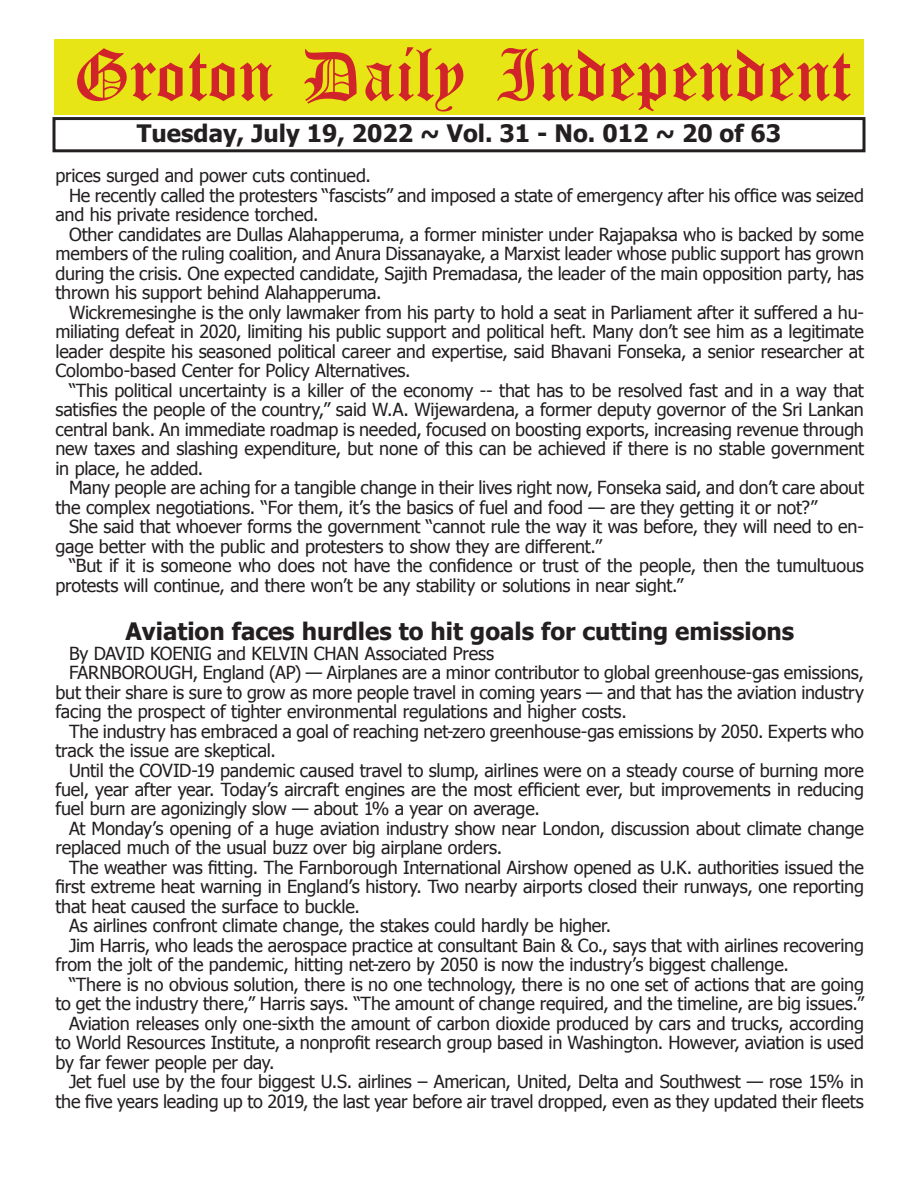
<style>
.page{position:relative;width:918px;height:1188px;background:#fff}
.page>*{position:absolute;margin:0;border:0;box-sizing:border-box;transform-origin:0 0}
.t1{font:54px "Old English Five";color:#d1232a}
.t2{font:700 24px "Tahoma";color:#231f20}
.t3{font:18px "Tahoma";letter-spacing:-.01em;color:#231f20}
</style>
<div class="page">
<div style="left:52px;top:117px;width:814px;height:35px;border:3px solid #231f20"></div>
<div style="left:54px;top:40px;width:810px;height:75px;background:#e7e515"></div>
<h1 class="t1" style="left:73px;top:50px;width:779px">Groton Daily Independent</h1>
<h2 class="t2" style="left:137px;top:116px;width:646px">Tuesday, July 19, 2022 ~ Vol. 31 - No. 012 ~ 20 of 63</h2>
<p class="t3" style="left:56px;top:164px;width:317px">prices surged and power cuts continued.</p>
<p class="t3" style="left:69px;top:183px;width:796px">He recently called the protesters “fascists” and imposed a state of emergency after his office was seized</p>
<p class="t3" style="left:56px;top:203px;width:265px">and his private residence torched.</p>
<p class="t3" style="left:69px;top:222px;width:796px">Other candidates are Dullas Alahapperuma, a former minister under Rajapaksa who is backed by some</p>
<p class="t3" style="left:56px;top:242px;width:810px">members of the ruling coalition, and Anura Dissanayake, a Marxist leader whose public support has grown</p>
<p class="t3" style="left:56px;top:261px;width:810px">during the crisis. One expected candidate, Sajith Premadasa, the leader of the main opposition party, has</p>
<p class="t3" style="left:56px;top:281px;width:328px">thrown his support behind Alahapperuma.</p>
<p class="t3" style="left:69px;top:300px;width:796px">Wickremesinghe is the only lawmaker from his party to hold a seat in Parliament after it suffered a hu-</p>
<p class="t3" style="left:56px;top:320px;width:810px">miliating defeat in 2020, limiting his public support and political heft. Many don’t see him as a legitimate</p>
<p class="t3" style="left:56px;top:339px;width:810px">leader despite his seasoned political career and expertise, said Bhavani Fonseka, a senior researcher at</p>
<p class="t3" style="left:56px;top:359px;width:357px">Colombo-based Center for Policy Alternatives.</p>
<p class="t3" style="left:69px;top:378px;width:796px">“This political uncertainty is a killer of the economy -- that has to be resolved fast and in a way that</p>
<p class="t3" style="left:56px;top:398px;width:810px">satisfies the people of the country,” said W.A. Wijewardena, a former deputy governor of the Sri Lankan</p>
<p class="t3" style="left:56px;top:417px;width:810px">central bank. An immediate roadmap is needed, focused on boosting exports, increasing revenue through</p>
<p class="t3" style="left:56px;top:437px;width:810px">new taxes and slashing expenditure, but none of this can be achieved if there is no stable government</p>
<p class="t3" style="left:56px;top:456px;width:149px">in place, he added.</p>
<p class="t3" style="left:69px;top:476px;width:797px">Many people are aching for a tangible change in their lives right now, Fonseka said, and don’t care about</p>
<p class="t3" style="left:56px;top:495px;width:763px">the complex negotiations. “For them, it’s the basics of fuel and food — are they getting it or not?”</p>
<p class="t3" style="left:69px;top:515px;width:796px">She said that whoever forms the government “cannot rule the way it was before, they will need to en-</p>
<p class="t3" style="left:56px;top:534px;width:548px">gage better with the public and protesters to show they are different.”</p>
<p class="t3" style="left:69px;top:554px;width:796px">“But if it is someone who does not have the confidence or trust of the people, then the tumultuous</p>
<p class="t3" style="left:56px;top:573px;width:630px">protests will continue, and there won’t be any stability or solutions in near sight.”</p>
<h2 class="t2" style="left:125px;top:614px;width:670px">Aviation faces hurdles to hit goals for cutting emissions</h2>
<p class="t3" style="left:69px;top:641px;width:427px">By DAVID KOENIG and KELVIN CHAN Associated Press</p>
<p class="t3" style="left:69px;top:660px;width:797px">FARNBOROUGH, England (AP) — Airplanes are a minor contributor to global greenhouse-gas emissions,</p>
<p class="t3" style="left:56px;top:680px;width:810px">but their share is sure to grow as more people travel in coming years — and that has the aviation industry</p>
<p class="t3" style="left:56px;top:699px;width:573px">facing the prospect of tighter environmental regulations and higher costs.</p>
<p class="t3" style="left:69px;top:719px;width:796px">The industry has embraced a goal of reaching net-zero greenhouse-gas emissions by 2050. Experts who</p>
<p class="t3" style="left:56px;top:738px;width:222px">track the issue are skeptical.</p>
<p class="t3" style="left:69px;top:758px;width:797px">Until the COVID-19 pandemic caused travel to slump, airlines were on a steady course of burning more</p>
<p class="t3" style="left:56px;top:777px;width:810px">fuel, year after year. Today’s aircraft engines are the most efficient ever, but improvements in reducing</p>
<p class="t3" style="left:56px;top:797px;width:486px">fuel burn are agonizingly slow — about 1% a year on average.</p>
<p class="t3" style="left:69px;top:816px;width:797px">At Monday’s opening of a huge aviation industry show near London, discussion about climate change</p>
<p class="t3" style="left:56px;top:836px;width:448px">replaced much of the usual buzz over big airplane orders.</p>
<p class="t3" style="left:69px;top:855px;width:797px">The weather was fitting. The Farnborough International Airshow opened as U.K. authorities issued the</p>
<p class="t3" style="left:56px;top:875px;width:810px">first extreme heat warning in England’s history. Two nearby airports closed their runways, one reporting</p>
<p class="t3" style="left:56px;top:894px;width:306px">that heat caused the surface to buckle.</p>
<p class="t3" style="left:69px;top:914px;width:544px">As airlines confront climate change, the stakes could hardly be higher.</p>
<p class="t3" style="left:69px;top:933px;width:796px">Jim Harris, who leads the aerospace practice at consultant Bain &amp; Co., says that with airlines recovering</p>
<p class="t3" style="left:56px;top:953px;width:735px">from the jolt of the pandemic, hitting net-zero by 2050 is now the industry’s biggest challenge.</p>
<p class="t3" style="left:69px;top:972px;width:797px">“There is no obvious solution, there is no one technology, there is no one set of actions that are going</p>
<p class="t3" style="left:56px;top:992px;width:810px">to get the industry there,” Harris says. “The amount of change required, and the timeline, are big issues.”</p>
<p class="t3" style="left:69px;top:1011px;width:797px">Aviation releases only one-sixth the amount of carbon dioxide produced by cars and trucks, according</p>
<p class="t3" style="left:56px;top:1031px;width:810px">to World Resources Institute, a nonprofit research group based in Washington. However, aviation is used</p>
<p class="t3" style="left:56px;top:1050px;width:221px">by far fewer people per day.</p>
<p class="t3" style="left:69px;top:1070px;width:796px">Jet fuel use by the four biggest U.S. airlines – American, United, Delta and Southwest — rose 15% in</p>
<p class="t3" style="left:56px;top:1089px;width:810px">the five years leading up to 2019, the last year before air travel dropped, even as they updated their fleets</p>
</div>
